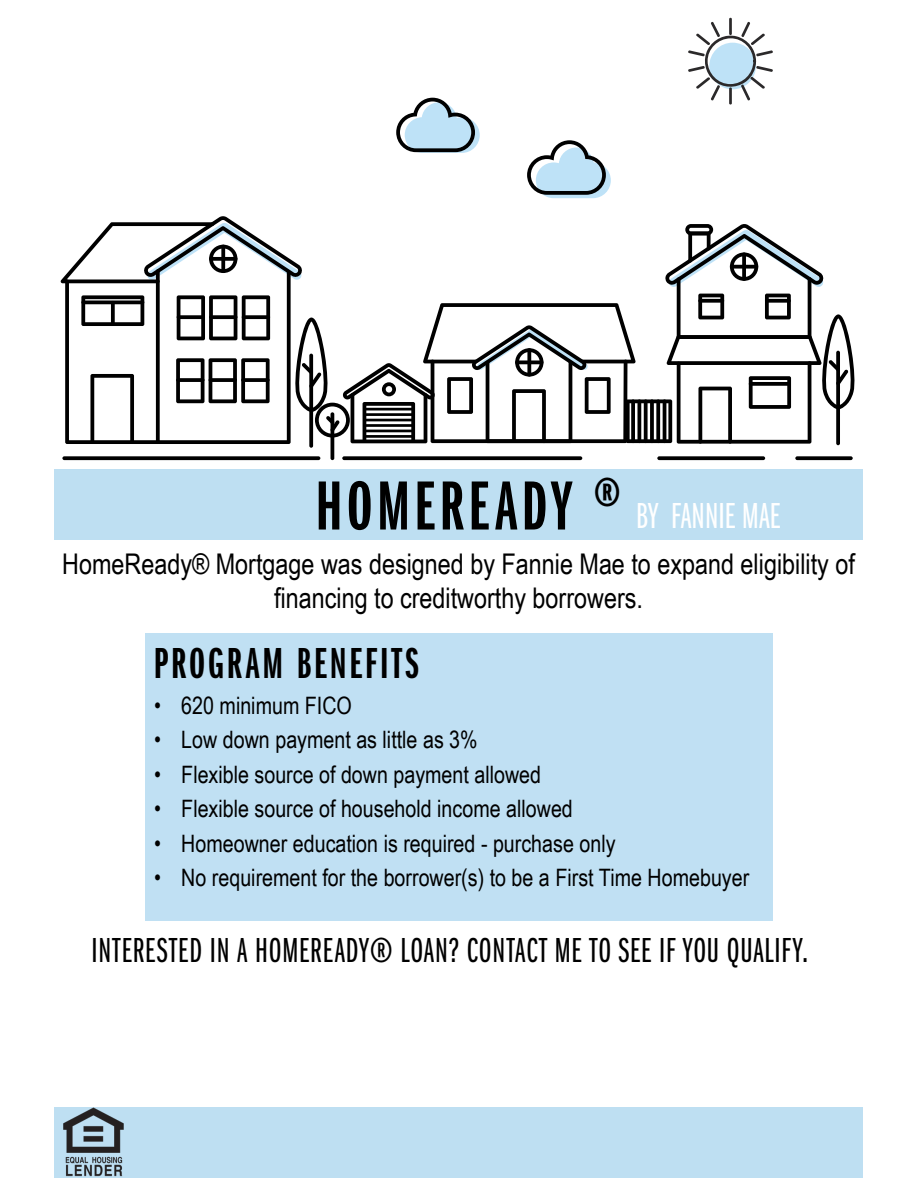
<style>
.page{position:relative;width:918px;height:1188px;background:#fff}
.page>*{position:absolute;margin:0;border:0;box-sizing:border-box;transform-origin:0 0}
.t1{font:72px "Franklin Gothic URW Ext Com D Dem";letter-spacing:.06em;color:#000}
.t2{font:45px "Franklin Gothic URW Ext Com D Dem";letter-spacing:.06em;color:#000}
.t3{font:37.5px "Franklin Gothic URW Ext Com D Boo";color:#fff}
.t4{font:36px "Franklin Gothic URW Ext Com D Boo";letter-spacing:.02em;color:#000}
.t5{font:28.5px/34.2px "Arial Narrow";color:#000;text-align:center}
.t6{font:24px "Arial Narrow";color:#000}
</style>
<div class="page">
<svg style="left:342px;top:456px;width:240px;height:4px"></svg>
<svg style="left:62px;top:456px;width:258px;height:4px"></svg>
<svg style="left:795px;top:456px;width:58px;height:4px"></svg>
<svg style="left:657px;top:456px;width:108px;height:4px"></svg>
<hr style="left:836px;top:351px;width:4px;height:94px;background:#000;border-radius:2px">
<svg style="left:309px;top:354px;width:4px;height:94px"></svg>
<hr style="left:331px;top:412px;width:3px;height:48px;background:#000;border-radius:2px">
<svg style="left:61px;top:216px;width:794px;height:228px"></svg>
<svg style="left:81px;top:300px;width:63px;height:4px"></svg>
<svg style="left:111px;top:301px;width:4px;height:25px"></svg>
<svg style="left:396px;top:98px;width:84px;height:55px"></svg>
<svg style="left:527px;top:140px;width:84px;height:58px"></svg>
<svg style="left:688px;top:17px;width:85px;height:88px"></svg>
<div style="left:145px;top:633px;width:628px;height:288px;background:#c0e0f3"></div>
<div style="left:55px;top:470px;width:808px;height:70px;background:#bedff2"></div>
<div style="left:55px;top:1107px;width:808px;height:70px;background:#bedff2"></div>
<img style="left:63px;top:1107px;width:61px;height:70px">
<h1 class="t1" style="left:316px;top:467px;width:306px">HOMEREADY <sup>®</sup></h1>
<h3 class="t3" style="left:636px;top:496px;width:146px">BY FANNIE MAE</h3>
<p class="t5" style="left:62px;top:546px;width:794px">HomeReady® Mortgage was designed by Fannie Mae to expand eligibility of financing to creditworthy borrowers.</p>
<h2 class="t2" style="left:154px;top:639px;width:267px">PROGRAM BENEFITS</h2>
<p class="t6" style="left:154px;top:688px;width:199px">• 620 minimum FICO</p>
<p class="t6" style="left:154px;top:722px;width:325px">• Low down payment as little as 3%</p>
<p class="t6" style="left:154px;top:757px;width:388px">• Flexible source of down payment allowed</p>
<p class="t6" style="left:154px;top:791px;width:420px">• Flexible source of household income allowed</p>
<p class="t6" style="left:154px;top:826px;width:463px">• Homeowner education is required - purchase only</p>
<p class="t6" style="left:154px;top:860px;width:596px">• No requirement for the borrower(s) to be a First Time Homebuyer</p>
<h3 class="t4" style="left:92px;top:931px;width:718px">INTERESTED IN A HOMEREADY® LOAN? CONTACT ME TO SEE IF YOU QUALIFY.</h3>
</div>
